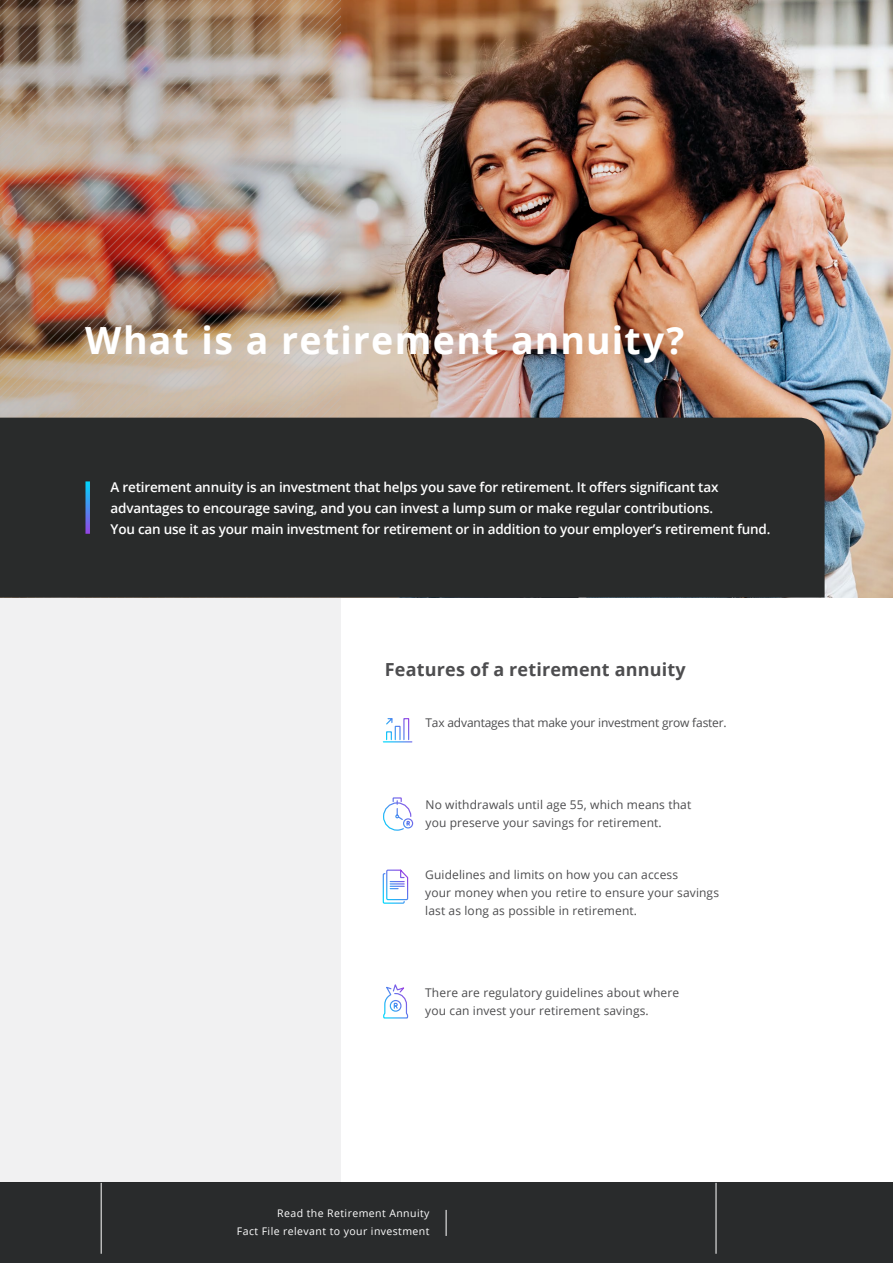
<style>
.page{position:relative;width:893px;height:1263px;background:#fff}
.page>*{position:absolute;margin:0;border:0;box-sizing:border-box;transform-origin:0 0}
.t1{font:700 37.5px "Open Sans";letter-spacing:.03em;color:#fff}
.t2{font:700 18px "Open Sans";letter-spacing:.01em;color:#4d4d4f}
.t3{font:600 13.5px/21px "Open Sans";letter-spacing:-.015em;color:#fff}
.t4{font:12px/18px "Open Sans";letter-spacing:.01em;color:#4d4d4f}
.t5{font:12px "Open Sans";letter-spacing:-.015em;color:#4d4d4f}
.t6{font:10.5px/18px "Open Sans";letter-spacing:.04em;color:#fff;text-align:right}
</style>
<div class="page">
<div style="left:0;top:427px;width:340px;height:756px;background:#f1f1f2"></div>
<img style="left:340px;top:0;width:553px;height:597px">
<svg style="left:0;top:0;width:340px;height:26px;background:#987d65"></svg>
<svg style="left:0;top:30px;width:340px;height:33px;background:#9f8e80"></svg>
<svg style="left:0;top:67px;width:340px;height:28px;background:#aea198"></svg>
<svg style="left:0;top:99px;width:340px;height:319px;background:#b8a799"></svg>
<img style="left:8px;top:128px;width:332px;height:290px">
<img style="left:32px;top:152px;width:308px;height:266px">
<img style="left:52px;top:172px;width:288px;height:246px">
<img style="left:69px;top:189px;width:271px;height:229px">
<img style="left:81px;top:201px;width:259px;height:217px">
<img style="left:93px;top:213px;width:247px;height:205px">
<svg style="left:382px;top:718px;width:31px;height:25px"></svg>
<svg style="left:383px;top:984px;width:26px;height:35px"></svg>
<svg style="left:383px;top:797px;width:31px;height:34px"></svg>
<svg style="left:382px;top:869px;width:27px;height:35px"></svg>
<div style="left:0;top:418px;width:825px;height:179px;background:#292b2b"></div>
<svg style="left:85px;top:481px;width:5px;height:53px"></svg>
<div style="left:0;top:1183px;width:893px;height:80px;background:#292b2c"></div>
<svg style="left:446px;top:1210px;width:1px;height:26px"></svg>
<hr style="left:101px;top:1183px;width:1px;height:71px;background:#fff">
<hr style="left:716px;top:1183px;width:1px;height:71px;background:#fff">
<h1 class="t1" style="left:85px;top:314px;width:601px">What is a retirement annuity?</h1>
<p class="t3" style="left:111px;top:476px;width:661px">A retirement annuity is an investment that helps you save for retirement. It offers significant tax advantages to encourage saving, and you can invest a lump sum or make regular contributions.<br>You can use it as your main investment for retirement or in addition to your employer’s retirement fund.</p>
<h2 class="t2" style="left:385px;top:656px;width:302px">Features of a retirement annuity</h2>
<p class="t5" style="left:425px;top:715px;width:303px">Tax advantages that make your investment grow faster.</p>
<p class="t4" style="left:425px;top:795px;width:267px">No withdrawals until age 55, which means that you preserve your savings for retirement.</p>
<p class="t4" style="left:425px;top:865px;width:295px">Guidelines and limits on how you can access<br>your money when you retire to ensure your savings last as long as possible in retirement.</p>
<p class="t4" style="left:425px;top:983px;width:255px">There are regulatory guidelines about where you can invest your retirement savings.</p>
<p class="t6" style="left:237px;top:1204px;width:194px">Read the Retirement Annuity<br>Fact File relevant to your investment</p>
</div>
